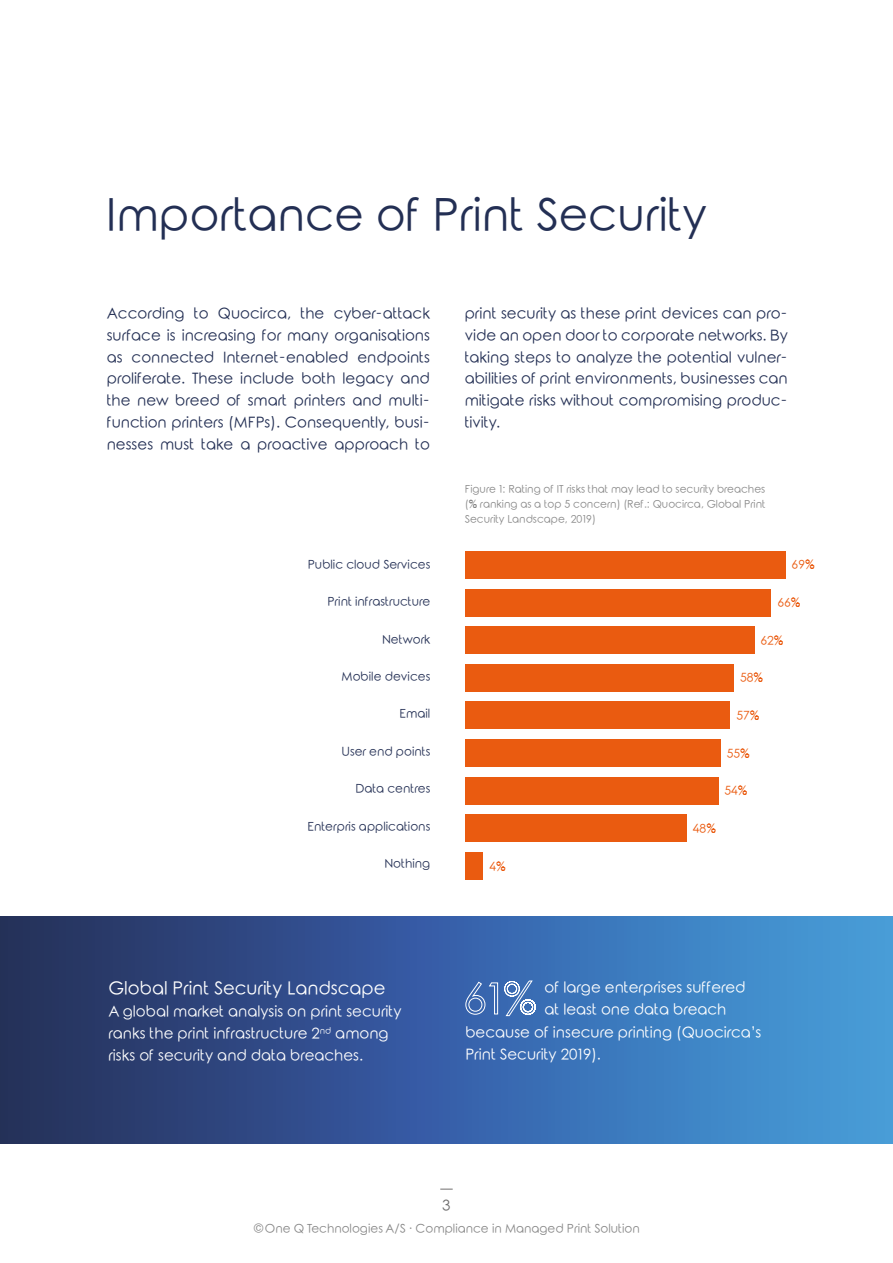
<style>
.page{position:relative;width:893px;height:1263px;background:#fff}
.page>*{position:absolute;margin:0;border:0;box-sizing:border-box;transform-origin:0 0}
.t1{font:45px "Rounded Elegance";color:#232f54}
.t2{font:18px "Rounded Elegance";color:#fff}
.t3{font:15px/21.8px "Rounded Elegance";color:#232f54;text-align:justify}
.t4{font:15px/21.8px "Rounded Elegance";color:#fff}
.t5{font:15px "Rounded Elegance";color:#706f6f}
.t6{font:12px "Rounded Elegance";color:#232f54}
.t7{font:12px "Rounded Elegance";color:#878787}
.t8{font:12px "Rounded Elegance";color:#ea5b10}
.t9{font:10.5px/15px "Rounded Elegance";color:#878787;text-align:justify}
</style>
<div class="page">
<svg style="left:440px;top:1189px;width:13px;height:1px"></svg>
<div style="left:0;top:916px;width:893px;height:228px;background:linear-gradient(to right,#252a5e,#479de3)"></div>
<div style="left:465px;top:552px;width:321px;height:27px;background:#ea5b10"></div>
<div style="left:465px;top:589px;width:306px;height:27px;background:#ea5b10"></div>
<div style="left:465px;top:627px;width:289px;height:27px;background:#ea5b10"></div>
<div style="left:465px;top:664px;width:269px;height:27px;background:#ea5b10"></div>
<div style="left:465px;top:702px;width:265px;height:27px;background:#ea5b10"></div>
<div style="left:465px;top:739px;width:256px;height:27px;background:#ea5b10"></div>
<div style="left:465px;top:777px;width:254px;height:27px;background:#ea5b10"></div>
<div style="left:465px;top:814px;width:222px;height:28px;background:#ea5b10"></div>
<div style="left:465px;top:852px;width:18px;height:27px;background:#ea5b10"></div>
<svg style="left:465px;top:981px;width:33px;height:34px"></svg>
<svg style="left:504px;top:980px;width:32px;height:36px"></svg>
<h1 class="t1" style="left:106px;top:189px;width:602px">Importance of Print Security</h1>
<p class="t3" style="left:107px;top:304px;width:325px">According to Quocirca, the cyber-attack surface is increasing for many organisations as connected Internet-enabled endpoints proliferate. These include both legacy and the new breed of smart printers and multi&shy;function printers (MFPs). Consequently, busi&shy;nesses must take a proactive approach to</p>
<p class="t3" style="left:465px;top:304px;width:325px">print security as these print devices can pro&shy;vide an open door to corporate networks. By taking steps to analyze the potential vulner&shy;abilities of print environments, businesses can mitigate risks without compromising produc&shy;tivity.</p>
<p class="t6" style="left:308px;top:557px;width:124px">Public cloud Services</p>
<p class="t6" style="left:327px;top:595px;width:104px">Print infrastructure</p>
<p class="t6" style="left:382px;top:632px;width:50px">Network</p>
<p class="t6" style="left:342px;top:669px;width:90px">Mobile devices</p>
<p class="t6" style="left:399px;top:707px;width:32px">Email</p>
<p class="t6" style="left:341px;top:744px;width:90px">User end points</p>
<p class="t6" style="left:355px;top:782px;width:76px">Data centres</p>
<p class="t6" style="left:307px;top:819px;width:124px">Enterpris applications</p>
<p class="t6" style="left:384px;top:856px;width:47px">Nothing</p>
<p class="t9" style="left:465px;top:482px;width:302px">Figure 1: Rating of IT risks that may lead to security breaches (% ranking as a top 5 concern) (Ref.: Quocirca, Global Print Security Landscape, 2019)</p>
<p class="t8" style="left:489px;top:859px;width:18px">4%</p>
<p class="t8" style="left:792px;top:558px;width:25px">69%</p>
<p class="t8" style="left:777px;top:595px;width:25px">66%</p>
<p class="t8" style="left:760px;top:633px;width:25px">62%</p>
<p class="t8" style="left:740px;top:671px;width:25px">58%</p>
<p class="t8" style="left:736px;top:708px;width:25px">57%</p>
<p class="t8" style="left:727px;top:746px;width:25px">55%</p>
<p class="t8" style="left:724px;top:784px;width:25px">54%</p>
<p class="t8" style="left:693px;top:821px;width:25px">48%</p>
<p class="t2" style="left:108px;top:978px;width:279px">Global Print Security Landscape</p>
<p class="t4" style="left:108px;top:1002px;width:295px">A global market analysis on print security ranks the print infrastructure 2<sup>nd</sup> among risks of security and data breaches.</p>
<p class="t4" style="left:544px;top:978px;width:203px">of large enterprises suffered at least one data breach</p>
<p class="t4" style="left:465px;top:1023px;width:298px">because of insecure printing (Quocirca’s<br>Print Security 2019).</p>
<p class="t5" style="left:442px;top:1196px;width:10px">3</p>
<p class="t7" style="left:254px;top:1221px;width:387px">©One Q Technologies A/S · Compliance in Managed Print Solution</p>
</div>
